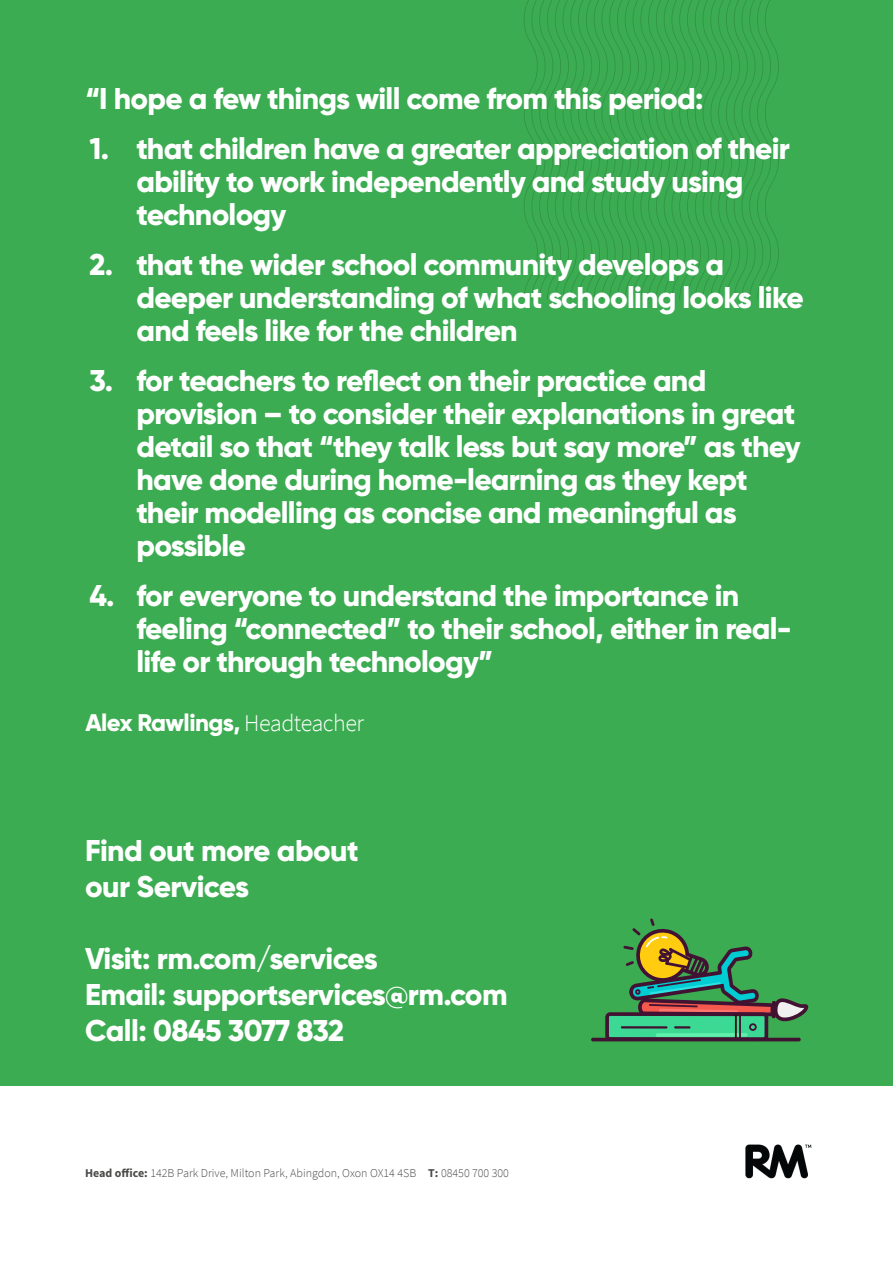
<style>
.page{position:relative;width:893px;height:1263px;background:#fff}
.page>*{position:absolute;margin:0;border:0;box-sizing:border-box;transform-origin:0 0}
.t1{font:800 30px/33px "Gilroy";letter-spacing:-.025em;color:#fff}
.t2{font:800 24px "Gilroy";letter-spacing:-.02em;color:#fff}
.t3{font:300 12px "Source Sans Pro";color:#4a4a49}
.s1{font-family:"Source Sans Pro";font-weight:300}
.s2{font-weight:700}
</style>
<div class="page">
<div style="left:0;top:0;width:893px;height:1085px;background:#3bac51"></div>
<svg style="left:524px;top:0;width:255px;height:300px"></svg>
<svg style="left:605px;top:918px;width:204px;height:120px"></svg>
<hr style="left:591px;top:1038px;width:210px;height:3px;background:#421233;border-radius:2px">
<img style="left:745px;top:1144px;width:67px;height:35px">
<p class="t1" style="left:85px;top:82px;width:620px">“I hope a few things will come from this period:</p>
<p class="t1" style="left:136px;top:132px;width:655px;text-indent:-47px">1. that children have a greater appreciation of their ability to work independently and study using technology</p>
<p class="t1" style="left:136px;top:248px;width:669px;text-indent:-47px">2. that the wider school community develops a deeper understanding of what schooling looks like and feels like for the children</p>
<p class="t1" style="left:136px;top:364px;width:666px;text-indent:-47px">3. for teachers to reflect on their practice and provision – to consider their explanations in great detail so that “they talk less but say more” as they have done during home-learning as they kept their modelling as concise and meaningful as possible</p>
<p class="t1" style="left:136px;top:579px;width:657px;text-indent:-47px">4. for everyone to understand the importance in feeling “connected” to their school, either in real&shy;life or through technology”</p>
<p class="t2" style="left:85px;top:707px;width:280px">Alex Rawlings, <span class="s1">Headteacher</span></p>
<p class="t1" style="left:85px;top:833px;width:275px;line-height:36px">Find out more about our Services</p>
<p class="t1" style="left:85px;top:941px;width:424px;line-height:36px">Visit: rm.com/services<br>Email: supportservices@rm.com<br>Call: 0845 3077 832</p>
<p class="t3" style="left:85px;top:1165px;width:425px"><span class="s2">Head office:</span> 142B Park Drive, Milton Park, Abingdon, Oxon OX14 4SB <span class="s2">T:</span> 08450 700 300</p>
</div>
